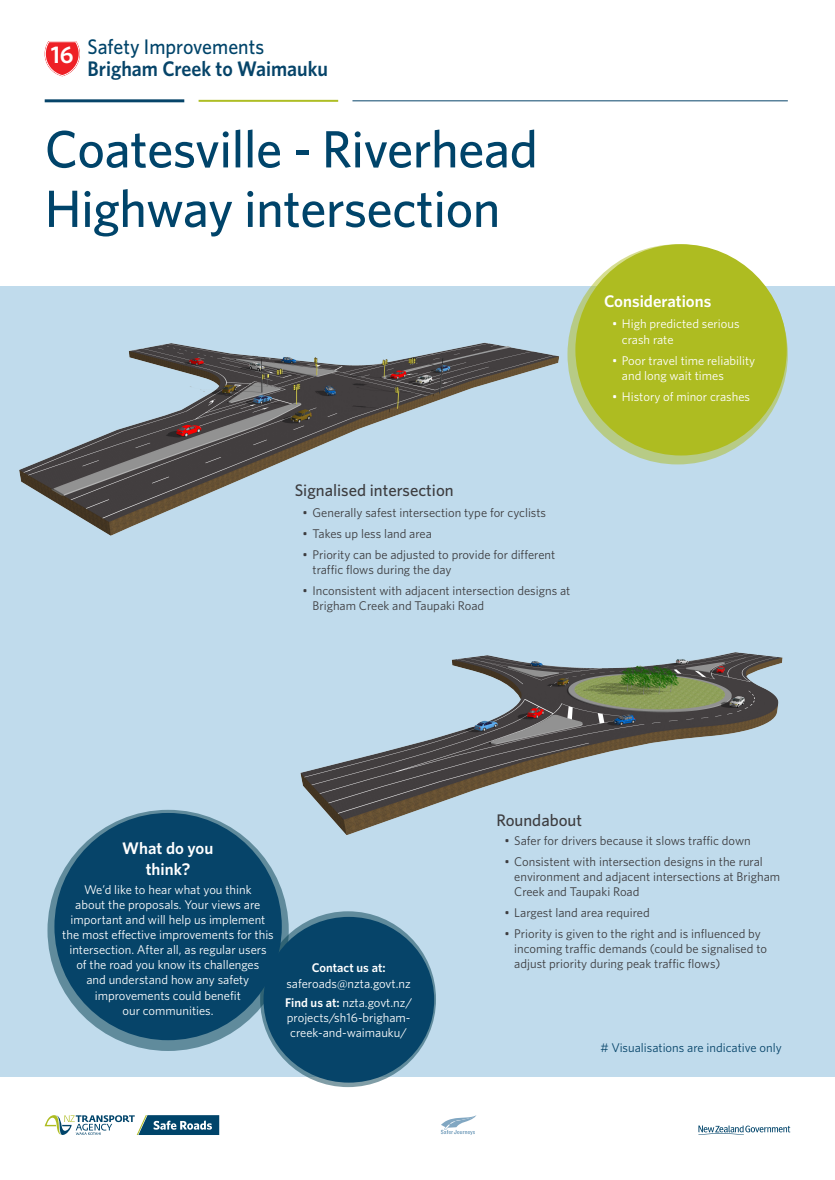
<style>
.page{position:relative;width:835px;height:1180px;background:#fff}
.page>*{position:absolute;margin:0;border:0;box-sizing:border-box;transform-origin:0 0}
.t1{font:500 52.5px/59.5px "Whitney";letter-spacing:-.01em;color:#00446a}
.t2{font:600 24.18px "Whitney";color:#fff}
.t3{font:600 21.1px "Whitney";color:#064469;scale:.94 1}
.t4{font:500 21.1px "Whitney";color:#00446a;scale:.94 1}
.Main_Body_Text_Box{font:500 16.8px "Whitney";color:#3d3d40}
.Main_Body_Text_Box-2{font:600 16.8px/20.2px "Whitney";color:#fff;text-align:center}
.t5{font:12.6px/15.1px "Whitney";color:#3d3d40}
.Main_Body_Text_Box-3{font:12.6px/15.1px "Whitney";color:#fff}
.t6{font:12.6px "Whitney";color:#064469}
.s1{font-style:inherit}
.s2{font-weight:600}
</style>
<div class="page">
<div style="left:0;top:286px;width:834px;height:790px;background:#c0dbec"></div>
<div style="left:567px;top:244px;width:220px;height:220px;background:#aebc21;border-radius:50%"></div>
<svg style="left:260px;top:911px;width:176px;height:176px;background:#638c9d"></svg>
<svg style="left:47px;top:810px;width:242px;height:241px;background:#618c9d"></svg>
<svg style="left:45px;top:1115px;width:174px;height:20px"></svg>
<svg style="left:440px;top:1115px;width:36px;height:20px"></svg>
<svg style="left:698px;top:1125px;width:92px;height:10px"></svg>
<img style="left:300px;top:652px;width:483px;height:183px">
<img style="left:19px;top:304px;width:562px;height:232px">
<div style="left:54px;top:813px;width:228px;height:227px;background:#064469;border-radius:50%"></div>
<div style="left:263px;top:917px;width:171px;height:165px;background:#064469;border-radius:50%"></div>
<svg style="left:44px;top:41px;width:36px;height:36px"></svg>
<hr style="left:45px;top:99px;width:139px;height:3px;background:#064469">
<hr style="left:352px;top:100px;width:435px;height:1px;background:#064469">
<hr style="left:198px;top:100px;width:140px;height:2px;background:#aebe24">
<p class="t2" style="left:51px;top:39px;width:24px">16</p>
<p class="t4" style="left:87px;top:33px;width:189px">Safety Improvements</p>
<p class="t3" style="left:87px;top:55px;width:257px">Brigham Creek to Waimauku</p>
<p class="t1" style="left:45px;top:119px;width:494px"><span class="s1">C</span>oatesville - Riverhead<br>Highway intersection</p>
<p class="Main_Body_Text_Box" style="left:294px;top:479px;width:160px">Signalised intersection</p>
<p class="t5" style="left:302px;top:504px;width:245px">• Generally safest intersection type for cyclists</p>
<p class="t5" style="left:302px;top:525px;width:131px">• Takes up less land area</p>
<p class="t5" style="left:312px;top:547px;width:244px;text-indent:-10px">• Priority can be adjusted to provide for different traffic flows during the day</p>
<p class="t5" style="left:312px;top:583px;width:259px;text-indent:-10px">• Inconsistent with adjacent intersection designs at<br>Brigham Creek and Taupaki Road</p>
<p class="Main_Body_Text_Box-2" style="left:604px;top:291px;width:109px">Considerations</p>
<p class="Main_Body_Text_Box-3" style="left:621px;top:316px;width:119px;text-indent:-10px">• High predicted serious crash rate</p>
<p class="Main_Body_Text_Box-3" style="left:621px;top:352px;width:135px;text-indent:-10px">• Poor travel time reliability and long wait times</p>
<p class="Main_Body_Text_Box-3" style="left:612px;top:388px;width:139px">• History of minor crashes</p>
<p class="Main_Body_Text_Box" style="left:496px;top:809px;width:87px">Roundabout</p>
<p class="Main_Body_Text_Box-2" style="left:122px;top:838px;width:93px">What do you think?</p>
<p class="Main_Body_Text_Box-3" style="left:62px;top:881px;width:213px;text-align:center">We’d like to hear what you think<br>about the proposals. Your views are important and will help us implement the most effective improvements for this intersection. After all, as regular users<br>of the road you know its challenges<br>and understand how any safety improvements could benefit<br>our communities.</p>
<p class="Main_Body_Text_Box-3" style="left:286px;top:960px;width:126px;text-align:center"><span class="s2">Contact us at: </span>saferoads@nzta.govt.nz</p>
<p class="Main_Body_Text_Box-3" style="left:285px;top:994px;width:128px"><span class="s2">Find us at:</span> nzta.govt.nz/ projects/sh16-brigham&shy;creek-and-waimauku/</p>
<p class="t5" style="left:504px;top:832px;width:248px">• Safer for drivers because it slows traffic down</p>
<p class="t5" style="left:514px;top:853px;width:267px;text-indent:-10px">• Consistent with intersection designs in the rural environment and adjacent intersections at Brigham<br>Creek and Taupaki Road</p>
<p class="t5" style="left:504px;top:904px;width:147px">• Largest land area required</p>
<p class="t5" style="left:514px;top:926px;width:254px;text-indent:-10px">• Priority is given to the right and is influenced by incoming traffic demands (could be signalised to adjust priority during peak traffic flows)</p>
<p class="t6" style="left:600px;top:1039px;width:183px"># Visualisations are indicative only</p>
</div>
